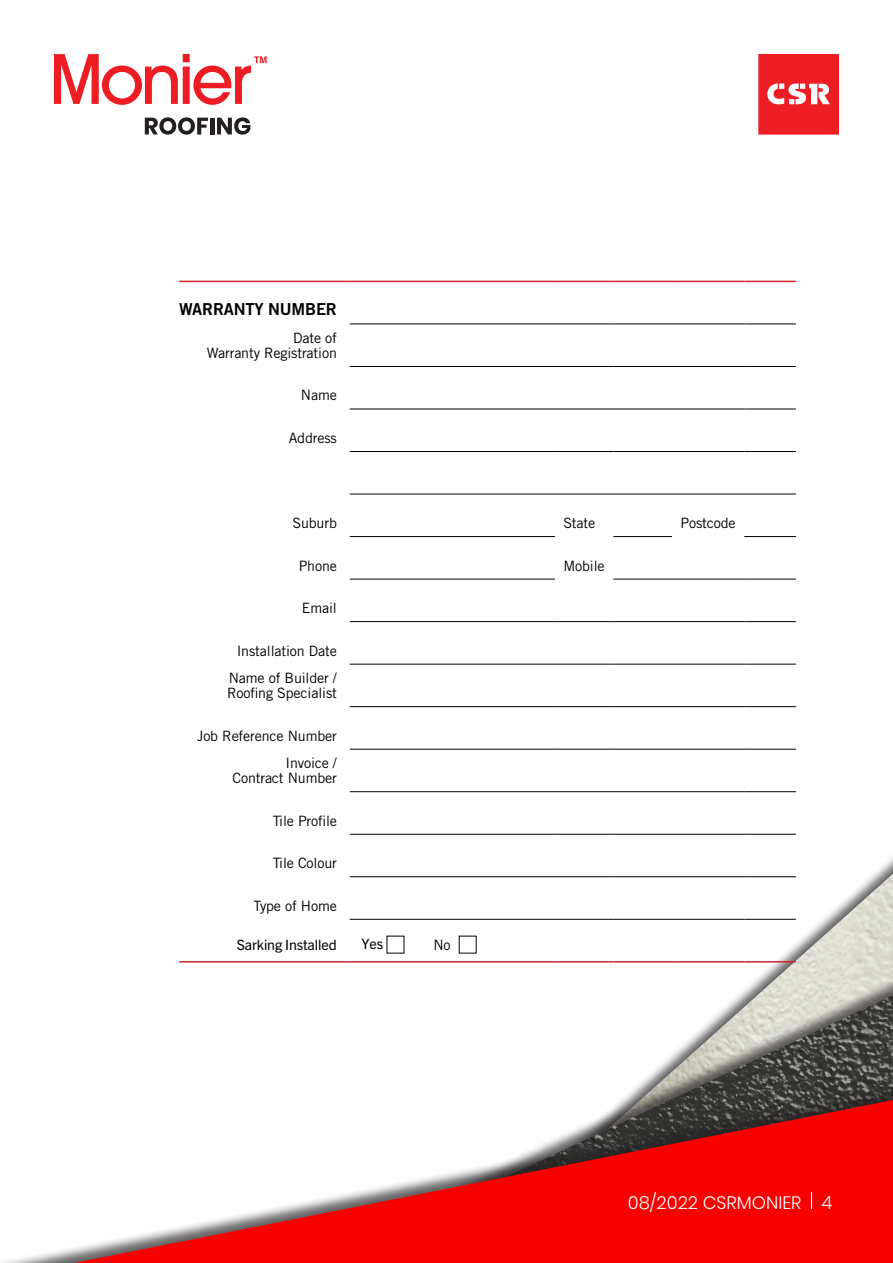
<style>
.page{position:relative;width:893px;height:1263px;background:#fff}
.page>*{position:absolute;margin:0;border:0;box-sizing:border-box;transform-origin:0 0}
.t1{font:300 18px "Poppins";color:#fff}
.t2{font:16.5px "Trade Gothic Bold Two";letter-spacing:-.01em;color:#000}
.t3{font:14.25px/27.5px "Trade Gothic";letter-spacing:-.01em;color:#000;text-align:right}
.t4{font:14.25px "Trade Gothic Next LT Pro";letter-spacing:-.01em;color:#000}
</style>
<div class="page">
<div style="left:112px;top:817px;width:781px;height:446px;background:#231f20;opacity:.7"></div>
<img style="left:323px;top:995px;width:570px;height:45px">
<div style="left:0;top:1040px;width:893px;height:223px;background:#231f20;opacity:.7"></div>
<svg style="left:74px;top:1100px;width:819px;height:163px"></svg>
<svg style="left:758px;top:54px;width:81px;height:81px"></svg>
<svg style="left:54px;top:54px;width:213px;height:51px"></svg>
<svg style="left:145px;top:117px;width:63px;height:18px"></svg>
<hr style="left:210px;top:118px;width:4px;height:16px;background:#231f20">
<svg style="left:217px;top:117px;width:33px;height:18px"></svg>
<svg style="left:811px;top:1192px;width:1px;height:17px"></svg>
<hr style="left:350px;top:324px;width:205px;height:1px;background:#000">
<hr style="left:555px;top:324px;width:58px;height:1px;background:#000">
<hr style="left:613px;top:324px;width:59px;height:1px;background:#000">
<hr style="left:672px;top:324px;width:72px;height:1px;background:#000">
<hr style="left:744px;top:324px;width:52px;height:1px;background:#000">
<hr style="left:350px;top:366px;width:205px;height:1px;background:#000">
<hr style="left:555px;top:366px;width:58px;height:1px;background:#000">
<hr style="left:613px;top:366px;width:59px;height:1px;background:#000">
<hr style="left:672px;top:366px;width:72px;height:1px;background:#000">
<hr style="left:744px;top:366px;width:52px;height:1px;background:#000">
<hr style="left:350px;top:409px;width:205px;height:1px;background:#000">
<hr style="left:555px;top:409px;width:58px;height:1px;background:#000">
<hr style="left:613px;top:409px;width:59px;height:1px;background:#000">
<hr style="left:672px;top:409px;width:72px;height:1px;background:#000">
<hr style="left:744px;top:409px;width:52px;height:1px;background:#000">
<hr style="left:350px;top:451px;width:205px;height:1px;background:#000">
<hr style="left:555px;top:451px;width:58px;height:1px;background:#000">
<hr style="left:613px;top:451px;width:59px;height:1px;background:#000">
<hr style="left:672px;top:451px;width:72px;height:1px;background:#000">
<hr style="left:744px;top:451px;width:52px;height:1px;background:#000">
<hr style="left:350px;top:494px;width:205px;height:1px;background:#000">
<hr style="left:555px;top:494px;width:58px;height:1px;background:#000">
<hr style="left:613px;top:494px;width:59px;height:1px;background:#000">
<hr style="left:672px;top:494px;width:72px;height:1px;background:#000">
<hr style="left:744px;top:494px;width:52px;height:1px;background:#000">
<hr style="left:350px;top:536px;width:205px;height:1px;background:#000">
<hr style="left:613px;top:536px;width:59px;height:1px;background:#000">
<hr style="left:744px;top:536px;width:52px;height:1px;background:#000">
<hr style="left:350px;top:579px;width:205px;height:1px;background:#000">
<hr style="left:350px;top:621px;width:205px;height:1px;background:#000">
<hr style="left:555px;top:621px;width:58px;height:1px;background:#000">
<hr style="left:613px;top:621px;width:59px;height:1px;background:#000">
<hr style="left:672px;top:621px;width:72px;height:1px;background:#000">
<hr style="left:744px;top:621px;width:52px;height:1px;background:#000">
<hr style="left:350px;top:664px;width:205px;height:1px;background:#000">
<hr style="left:555px;top:664px;width:58px;height:1px;background:#000">
<hr style="left:613px;top:664px;width:59px;height:1px;background:#000">
<hr style="left:672px;top:664px;width:72px;height:1px;background:#000">
<hr style="left:744px;top:664px;width:52px;height:1px;background:#000">
<hr style="left:350px;top:706px;width:205px;height:1px;background:#000">
<hr style="left:555px;top:706px;width:58px;height:1px;background:#000">
<hr style="left:613px;top:706px;width:59px;height:1px;background:#000">
<hr style="left:672px;top:706px;width:72px;height:1px;background:#000">
<hr style="left:744px;top:706px;width:52px;height:1px;background:#000">
<hr style="left:350px;top:749px;width:205px;height:1px;background:#000">
<hr style="left:555px;top:749px;width:58px;height:1px;background:#000">
<hr style="left:613px;top:749px;width:59px;height:1px;background:#000">
<hr style="left:672px;top:749px;width:72px;height:1px;background:#000">
<hr style="left:744px;top:749px;width:52px;height:1px;background:#000">
<hr style="left:350px;top:791px;width:205px;height:1px;background:#000">
<hr style="left:555px;top:791px;width:58px;height:1px;background:#000">
<hr style="left:613px;top:791px;width:59px;height:1px;background:#000">
<hr style="left:672px;top:791px;width:72px;height:1px;background:#000">
<hr style="left:744px;top:791px;width:52px;height:1px;background:#000">
<hr style="left:350px;top:834px;width:205px;height:1px;background:#000">
<hr style="left:555px;top:834px;width:58px;height:1px;background:#000">
<hr style="left:613px;top:834px;width:59px;height:1px;background:#000">
<hr style="left:672px;top:834px;width:72px;height:1px;background:#000">
<hr style="left:744px;top:834px;width:52px;height:1px;background:#000">
<hr style="left:350px;top:876px;width:205px;height:1px;background:#000">
<hr style="left:555px;top:876px;width:58px;height:1px;background:#000">
<hr style="left:613px;top:876px;width:59px;height:1px;background:#000">
<hr style="left:672px;top:876px;width:72px;height:1px;background:#000">
<hr style="left:744px;top:876px;width:52px;height:1px;background:#000">
<hr style="left:350px;top:919px;width:205px;height:1px;background:#000">
<hr style="left:555px;top:919px;width:58px;height:1px;background:#000">
<hr style="left:613px;top:919px;width:59px;height:1px;background:#000">
<hr style="left:672px;top:919px;width:72px;height:1px;background:#000">
<hr style="left:744px;top:919px;width:52px;height:1px;background:#000">
<hr style="left:179px;top:281px;width:171px;height:1px;background:#d2232a">
<hr style="left:350px;top:281px;width:205px;height:1px;background:#d2232a">
<hr style="left:555px;top:281px;width:58px;height:1px;background:#d2232a">
<hr style="left:613px;top:281px;width:59px;height:1px;background:#d2232a">
<hr style="left:672px;top:281px;width:72px;height:1px;background:#d2232a">
<hr style="left:744px;top:281px;width:52px;height:1px;background:#d2232a">
<hr style="left:179px;top:961px;width:171px;height:1px;background:#d2232a">
<hr style="left:350px;top:961px;width:205px;height:1px;background:#d2232a">
<hr style="left:555px;top:961px;width:58px;height:1px;background:#d2232a">
<hr style="left:613px;top:961px;width:59px;height:1px;background:#d2232a">
<hr style="left:672px;top:961px;width:72px;height:1px;background:#d2232a">
<hr style="left:744px;top:961px;width:52px;height:1px;background:#d2232a">
<hr style="left:613px;top:579px;width:59px;height:1px;background:#000">
<hr style="left:672px;top:579px;width:72px;height:1px;background:#000">
<hr style="left:744px;top:579px;width:52px;height:1px;background:#000">
<p class="t2" style="left:179px;top:299px;width:159px">WARRANTY NUMBER</p>
<p class="t3" style="left:207px;top:330px;width:131px;line-height:15px">Date of<br>Warranty Registration</p>
<p class="t3" style="left:301px;top:381px;width:37px">Name</p>
<p class="t3" style="left:289px;top:424px;width:50px">Address</p>
<p class="t3" style="left:292px;top:509px;width:46px">Suburb</p>
<p class="t3" style="left:563px;top:509px;width:33px">State</p>
<p class="t3" style="left:680px;top:509px;width:57px">Postcode</p>
<p class="t3" style="left:299px;top:552px;width:40px">Phone</p>
<p class="t3" style="left:563px;top:552px;width:43px">Mobile</p>
<p class="t3" style="left:302px;top:594px;width:37px">Email</p>
<p class="t3" style="left:229px;top:637px;width:110px;text-align:center">Installation Date<br>Name of Builder /</p>
<p class="t3" style="left:227px;top:679px;width:111px">Roofing Specialist</p>
<p class="t3" style="left:197px;top:722px;width:141px">Job Reference Number<br>Invoice /</p>
<p class="t3" style="left:232px;top:764px;width:106px">Contract Number</p>
<p class="t3" style="left:273px;top:807px;width:66px">Tile Profile</p>
<p class="t3" style="left:273px;top:849px;width:66px">Tile Colour</p>
<p class="t3" style="left:254px;top:892px;width:85px">Type of Home</p>
<p class="t4" style="left:237px;top:934px;width:101px">Sarking Installed</p>
<p class="t4" style="left:361px;top:934px;width:23px">Yes</p>
<p class="t3" style="left:433px;top:931px;width:19px">No</p>
<p class="t1" style="left:628px;top:1192px;width:175px">08/2022 CSRMONIER</p>
<p class="t1" style="left:821px;top:1192px;width:13px">4</p>
</div>
